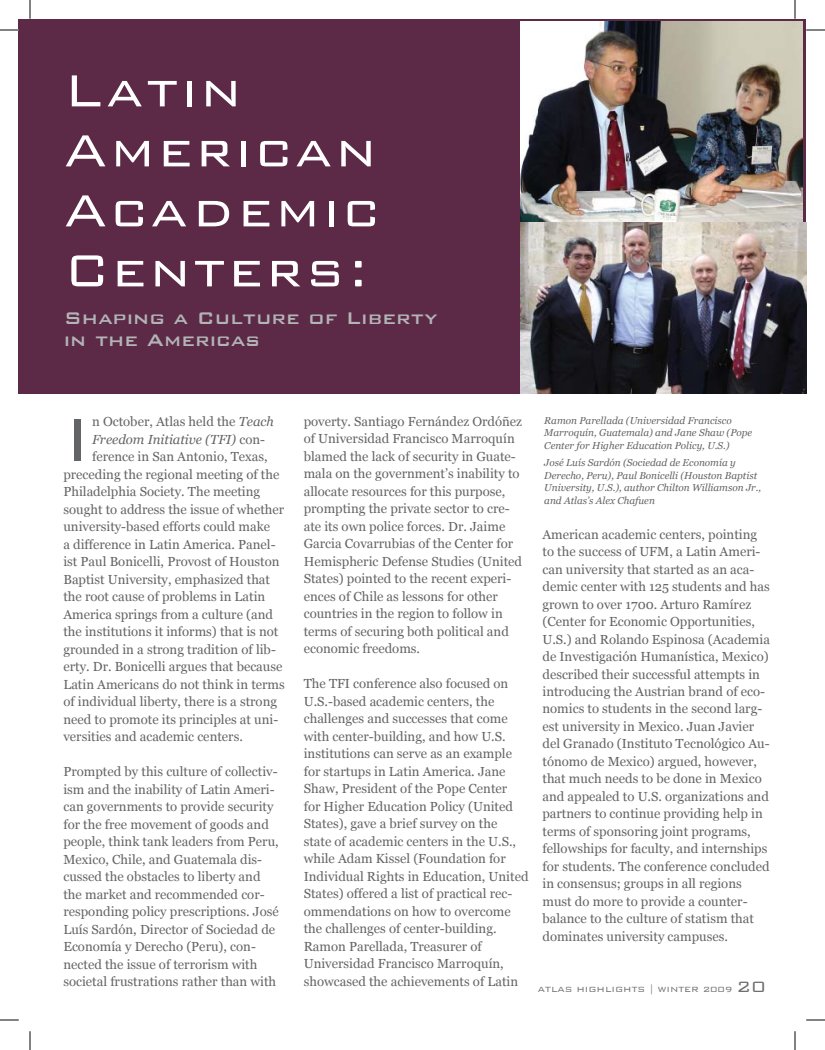
<style>
.page{position:relative;width:825px;height:1050px;background:#fff}
.page>*{position:absolute;margin:0;border:0;box-sizing:border-box;transform-origin:0 0}
.t1{font:300 81px "Bank Gothic";color:#636466}
.t2{font:300 60px/60px "Bank Gothic";letter-spacing:.05em;color:#fff}
.t3{font:500 22.5px/22.5px "Bank Gothic";color:#b2b4b6}
.t4{font:13.12px/17.5px "Georgia";color:#636466}
.t5{font:italic 13.12px "Georgia";color:#636466}
.t6{font:italic 10px/12.5px "Georgia";color:#636466}
.t7{font:300 10px "Bank Gothic";color:#6d6e70}
.s1{font-style:italic}
.s2{font-style:normal}
.s3{font-size:20px}
</style>
<div class="page">
<div style="left:19px;top:19px;width:787px;height:375px;background:#5c2946"></div>
<img style="left:520px;top:21px;width:282px;height:202px">
<img style="left:520px;top:223px;width:286px;height:171px">
<svg style="left:0;top:29px;width:19px;height:2px"></svg>
<svg style="left:806px;top:29px;width:19px;height:2px"></svg>
<svg style="left:0;top:1019px;width:19px;height:2px"></svg>
<svg style="left:806px;top:1019px;width:19px;height:2px"></svg>
<svg style="left:29px;top:0;width:2px;height:19px"></svg>
<svg style="left:29px;top:1031px;width:2px;height:19px"></svg>
<svg style="left:794px;top:0;width:2px;height:19px"></svg>
<svg style="left:794px;top:1031px;width:2px;height:19px"></svg>
<h2 class="t2" style="left:64px;top:60px;width:317px">Latin<br>American<br>Academic<br>Centers:</h2>
<h3 class="t3" style="left:64px;top:306px;width:375px">Shaping a Culture of Liberty in the Americas</h3>
<h1 class="t1" style="left:63px;top:397px;width:30px">I</h1>
<p class="t4" style="left:92px;top:413px;width:183px">n October, Atlas held the <span class="s1">Teach</span></p>
<p class="t5" style="left:92px;top:432px;width:175px">Freedom Initiative (TFI) <span class="s2">con-</span></p>
<p class="t4" style="left:92px;top:448px;width:177px">ference in San Antonio, Texas,</p>
<p class="t4" style="left:63px;top:465px;width:217px">preceding the regional meeting of the</p>
<p class="t4" style="left:63px;top:483px;width:198px">Philadelphia Society. The meeting</p>
<p class="t4" style="left:63px;top:500px;width:222px">sought to address the issue of whether</p>
<p class="t4" style="left:63px;top:518px;width:208px">university-based efforts could make</p>
<p class="t4" style="left:63px;top:535px;width:214px">a difference in Latin America. Panel-</p>
<p class="t4" style="left:63px;top:553px;width:218px">ist Paul Bonicelli, Provost of Houston</p>
<p class="t4" style="left:63px;top:570px;width:208px">Baptist University, emphasized that</p>
<p class="t4" style="left:63px;top:588px;width:203px">the root cause of problems in Latin</p>
<p class="t4" style="left:63px;top:605px;width:211px">America springs from a culture (and</p>
<p class="t4" style="left:63px;top:623px;width:217px">the institutions it informs) that is not</p>
<p class="t4" style="left:63px;top:640px;width:214px">grounded in a strong tradition of lib-</p>
<p class="t4" style="left:63px;top:658px;width:221px">erty. Dr. Bonicelli argues that because</p>
<p class="t4" style="left:63px;top:675px;width:223px">Latin Americans do not think in terms</p>
<p class="t4" style="left:63px;top:693px;width:215px">of individual liberty, there is a strong</p>
<p class="t4" style="left:63px;top:710px;width:216px">need to promote its principles at uni-</p>
<p class="t4" style="left:63px;top:728px;width:181px">versities and academic centers.</p>
<p class="t4" style="left:63px;top:763px;width:217px">Prompted by this culture of collectiv&shy;ism and the inability of Latin Ameri&shy;can governments to provide security for the free movement of goods and people, think tank leaders from Peru, Mexico, Chile, and Guatemala dis&shy;cussed the obstacles to liberty and the market and recommended cor&shy;responding policy prescriptions. José Luís Sardón, Director of Sociedad de Economía y Derecho (Peru), con&shy;nected the issue of terrorism with societal frustrations rather than with</p>
<p class="t4" style="left:304px;top:412px;width:220px">poverty. Santiago Fernández Ordóñez of Universidad Francisco Marroquín blamed the lack of security in Guate&shy;mala on the government’s inability to allocate resources for this purpose, prompting the private sector to cre&shy;ate its own police forces. Dr. Jaime Garcia Covarrubias of the Center for Hemispheric Defense Studies (United States) pointed to the recent experi&shy;ences of Chile as lessons for other countries in the region to follow in terms of securing both political and economic freedoms.</p>
<p class="t4" style="left:304px;top:675px;width:226px">The TFI conference also focused on U.S.-based academic centers, the challenges and successes that come with center-building, and how U.S. institutions can serve as an example for startups in Latin America. Jane Shaw, President of the Pope Center<br>for Higher Education Policy (United States), gave a brief survey on the<br>state of academic centers in the U.S., while Adam Kissel (Foundation for Individual Rights in Education, United States) offered a list of practical rec&shy;ommendations on how to overcome the challenges of center-building.<br>Ramon Parellada, Treasurer of Universidad Francisco Marroquín, showcased the achievements of Latin</p>
<p class="t6" style="left:544px;top:414px;width:210px">Ramon Parellada (Universidad Francisco<br>Marroquín, Guatemala) and Jane Shaw (Pope<br>Center for Higher Education Policy, U.S.)</p>
<p class="t6" style="left:544px;top:457px;width:218px">José Luís Sardón (Sociedad de Economía y Derecho, Peru), Paul Bonicelli (Houston Baptist University, U.S.), author Chilton Williamson Jr., and Atlas’s Alex Chafuen</p>
<p class="t4" style="left:542px;top:525px;width:229px">American academic centers, pointing to the success of UFM, a Latin Ameri&shy;can university that started as an aca&shy;demic center with 125 students and has grown to over 1700. Arturo Ramírez (Center for Economic Opportunities, U.S.) and Rolando Espinosa (Academia de Investigación Humanística, Mexico) described their successful attempts in introducing the Austrian brand of eco&shy;nomics to students in the second larg&shy;est university in Mexico. Juan Javier del Granado (Instituto Tecnológico Au&shy;tónomo de Mexico) argued, however, that much needs to be done in Mexico and appealed to U.S. organizations and partners to continue providing help in terms of sponsoring joint programs, fellowships for faculty, and internships for students. The conference concluded in consensus; groups in all regions must do more to provide a counter&shy;balance to the culture of statism that dominates university campuses.</p>
<p class="t7" style="left:538px;top:984px;width:230px">ATLAS HIGHLIGHTS | WINTER 2009 <span class="s3">20</span></p>
</div>
